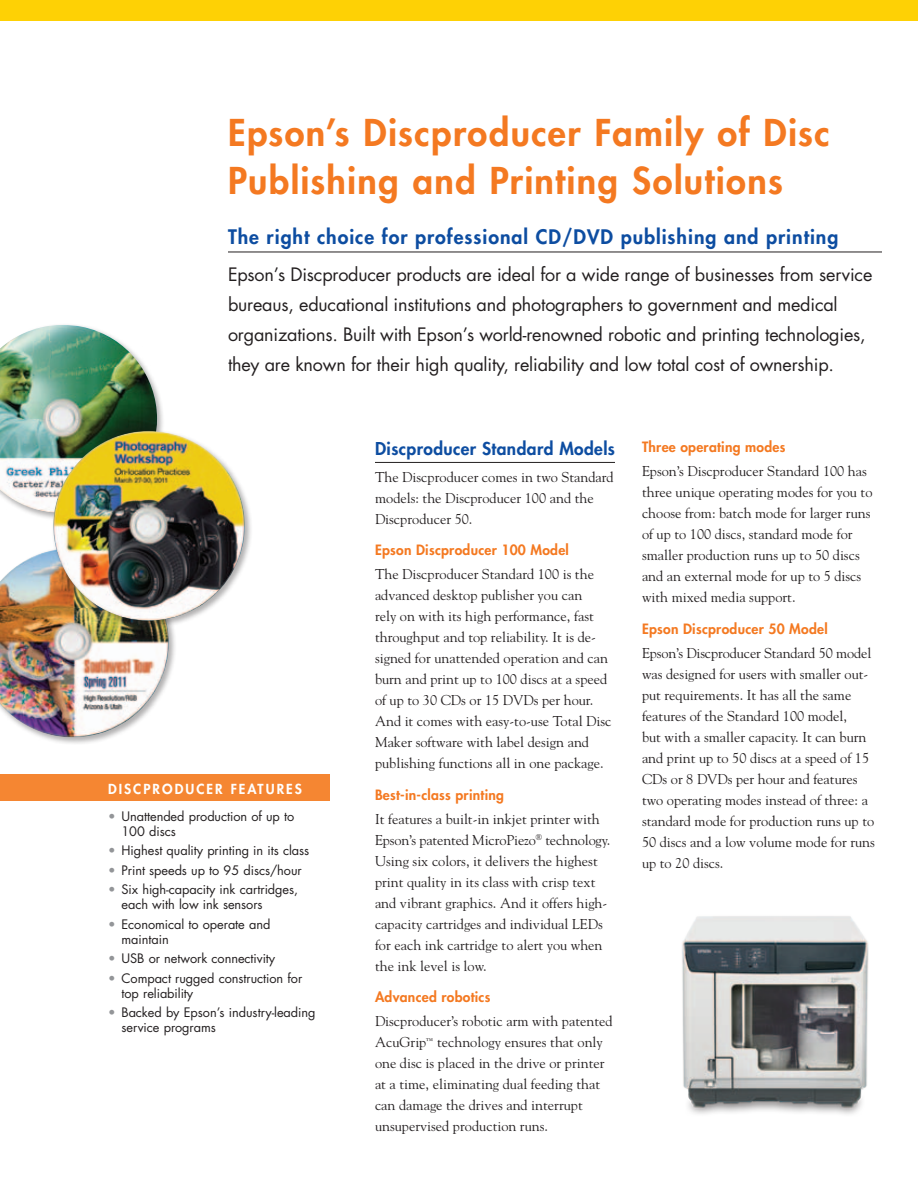
<style>
.page{position:relative;width:918px;height:1188px;background:#fff}
.page>*{position:absolute;margin:0;border:0;box-sizing:border-box;transform-origin:0 0}
.t1{font:800 36px/48px "Futura";letter-spacing:.035em;color:#f47921}
.section_heads{font:800 19.5px "Futura";letter-spacing:.05em;color:#0d4da1}
.intro_2{font:18px/30px "Futura";letter-spacing:-.01em;color:#231f20}
.section_heads-2{font:800 17.25px "Futura";letter-spacing:.025em;color:#0d4da1}
.body{font:14.25px/21px "Goudy";color:#231f20}
.subheads{font:800 13.8px "Futura";letter-spacing:.02em;color:#f47921}
.subheads-2{font:800 13.5px "Futura";letter-spacing:.15em;color:#fff}
.bullets{font:12.75px/15px "Futura";letter-spacing:-.005em;color:#231f20}
.s1{color:#939598}
</style>
<div class="page">
<div style="left:0;top:0;width:918px;height:21px;background:#fed105"></div>
<div style="left:0;top:774px;width:330px;height:27px;background:#f58632"></div>
<div style="left:0;top:323px;width:165px;height:198px;background:#231f20;opacity:.35"></div>
<img style="left:0;top:325px;width:157px;height:188px">
<div style="left:0;top:546px;width:177px;height:199px;background:#231f20;opacity:.35"></div>
<img style="left:0;top:548px;width:169px;height:189px">
<div style="left:51px;top:429px;width:202px;height:199px;background:#231f20;opacity:.35"></div>
<img style="left:53px;top:431px;width:192px;height:190px">
<hr style="left:228px;top:252px;width:654px;height:1px;background:#231f20">
<img style="left:682px;top:916px;width:187px;height:198px">
<hr style="left:375px;top:462px;width:240px;height:1px;background:#231f20">
<p class="t1" style="left:228px;top:108px;width:603px">Epson’s Discproducer Family of Disc<br>Publishing and Printing Solutions</p>
<p class="section_heads" style="left:228px;top:223px;width:612px">The right choice for professional CD/DVD publishing and printing</p>
<p class="intro_2" style="left:228px;top:259px;width:646px">Epson’s Discproducer products are ideal for a wide range of businesses from service bureaus, educational institutions and photographers to government and medical organizations. Built with Epson’s world-renowned robotic and printing technologies, they are known for their high quality, reliability and low total cost of ownership.</p>
<p class="subheads-2" style="left:108px;top:780px;width:195px">DISCPRODUCER FEATURES</p>
<p class="bullets" style="left:122px;top:808px;width:174px;text-indent:-14px"><span class="s1">•</span> Unattended production of up to<br>100 discs</p>
<p class="bullets" style="left:108px;top:843px;width:203px"><span class="s1">•</span> Highest quality printing in its class</p>
<p class="bullets" style="left:108px;top:862px;width:195px"><span class="s1">•</span> Print speeds up to 95 discs/hour</p>
<p class="bullets" style="left:122px;top:882px;width:178px;text-indent:-14px"><span class="s1">•</span> Six high-capacity ink cartridges, each with low ink sensors</p>
<p class="bullets" style="left:122px;top:916px;width:150px;text-indent:-14px"><span class="s1">•</span> Economical to operate and maintain</p>
<p class="bullets" style="left:108px;top:951px;width:169px"><span class="s1">•</span> USB or network connectivity</p>
<p class="bullets" style="left:122px;top:970px;width:182px;text-indent:-14px"><span class="s1">•</span> Compact rugged construction for top reliability</p>
<p class="bullets" style="left:122px;top:1005px;width:196px;text-indent:-14px"><span class="s1">•</span> Backed by Epson’s industry-leading service programs</p>
<p class="section_heads-2" style="left:375px;top:437px;width:242px">Discproducer Standard Models</p>
<p class="body" style="left:375px;top:466px;width:240px">The Discproducer comes in two Standard models: the Discproducer 100 and the<br>Discproducer 50.</p>
<p class="subheads" style="left:375px;top:541px;width:195px">Epson Discproducer 100 Model</p>
<p class="body" style="left:375px;top:563px;width:238px">The Discproducer Standard 100 is the advanced desktop publisher you can<br>rely on with its high performance, fast throughput and top reliability. It is de&shy;signed for unattended operation and can burn and print up to 100 discs at a speed of up to 30 CDs or 15 DVDs per hour.<br>And it comes with easy-to-use Total Disc Maker software with label design and publishing functions all in one package.</p>
<p class="subheads" style="left:375px;top:785px;width:131px">Best-in-class printing</p>
<p class="body" style="left:375px;top:808px;width:237px">It features a built-in inkjet printer with Epson’s patented MicroPiezo<sup>®</sup> technology.<br>Using six colors, it delivers the highest print quality in its class with crisp text and vibrant graphics. And it offers high&shy;capacity cartridges and individual LEDs for each ink cartridge to alert you when the ink level is low.</p>
<p class="subheads" style="left:375px;top:988px;width:117px">Advanced robotics</p>
<p class="body" style="left:375px;top:1010px;width:239px">Discproducer’s robotic arm with patented AcuGrip<sup>™</sup> technology ensures that only one disc is placed in the drive or printer at a time, eliminating dual feeding that can damage the drives and interrupt unsupervised production runs.</p>
<p class="subheads" style="left:642px;top:438px;width:145px">Three operating modes</p>
<p class="body" style="left:642px;top:460px;width:232px">Epson’s Discproducer Standard 100 has three unique operating modes for you to choose from: batch mode for larger runs of up to 100 discs, standard mode for smaller production runs up to 50 discs and an external mode for up to 5 discs with mixed media support.</p>
<p class="subheads" style="left:642px;top:619px;width:187px">Epson Discproducer 50 Model</p>
<p class="body" style="left:642px;top:642px;width:234px">Epson’s Discproducer Standard 50 model was designed for users with smaller out&shy;put requirements. It has all the same features of the Standard 100 model,<br>but with a smaller capacity. It can burn and print up to 50 discs at a speed of 15<br>CDs or 8 DVDs per hour and features two operating modes instead of three: a standard mode for production runs up to 50 discs and a low volume mode for runs up to 20 discs.</p>
</div>
